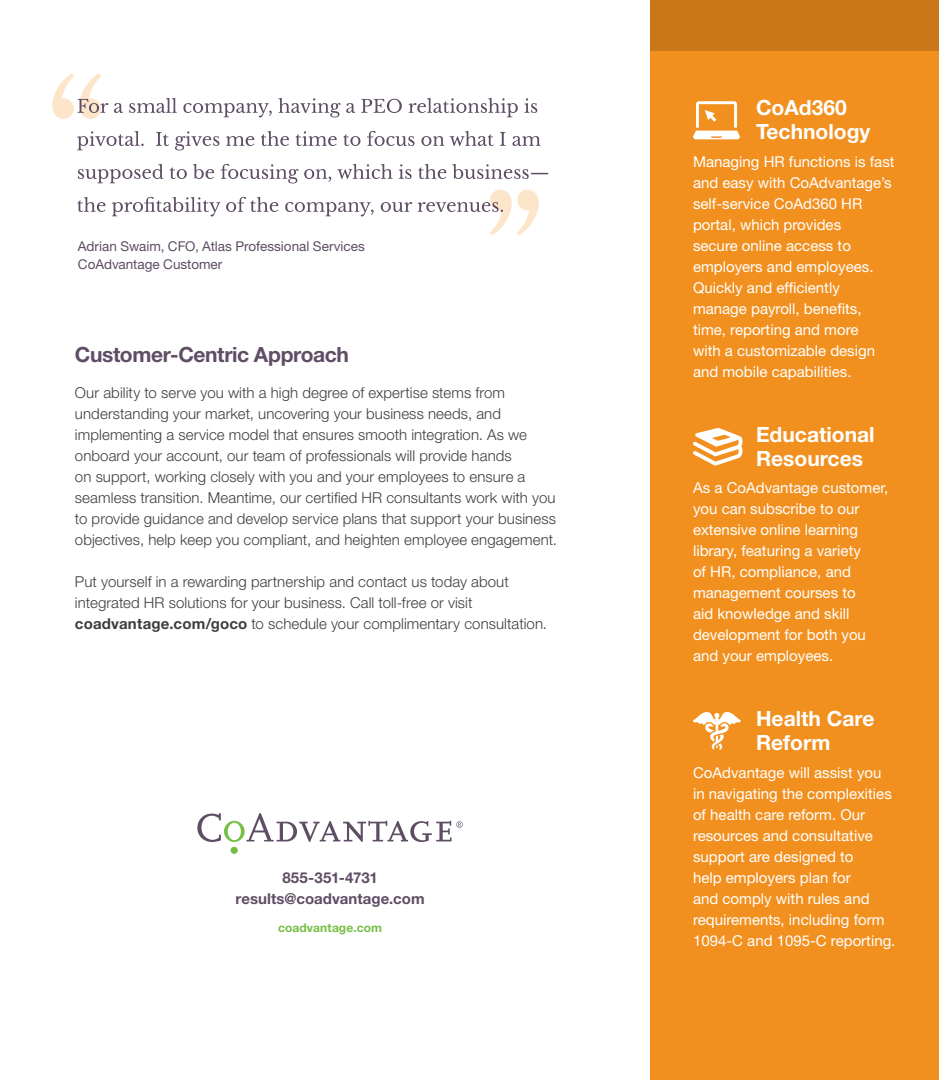
<style>
.page{position:relative;width:939px;height:1080px;background:#fff}
.page>*{position:absolute;margin:0;border:0;box-sizing:border-box;transform-origin:0 0}
.t1{font:700 21px/24px "Helvetica Neue LT Std";color:#fff}
.t2{font:700 21px "Helvetica Neue LT Std";letter-spacing:-.02em;color:#5e4d64}
.t3{font:300 15px/21px "Helvetica Neue LT Std";letter-spacing:.005em;color:#3e3e3f}
.t4{font:15px/21px "Helvetica Neue LT Std";color:#fff}
.t5{font:700 15px "Helvetica Neue LT Std";letter-spacing:.005em;color:#5e4d64}
.t6{font:13.5px "Helvetica Neue LT Std";color:#5e4d64}
.t7{font:700 12px "Helvetica Neue LT Std";letter-spacing:.01em;color:#75be43}
.s1{font-weight:700}
</style>
<div class="page">
<div style="left:649px;top:0;width:289px;height:1080px;background:#f2901f"></div>
<svg style="left:693px;top:101px;width:46px;height:38px"></svg>
<svg style="left:693px;top:428px;width:49px;height:38px"></svg>
<svg style="left:693px;top:712px;width:47px;height:38px"></svg>
<svg style="left:77px;top:190px;width:461px;height:45px"></svg>
<svg style="left:78px;top:164px;width:470px;height:19px"></svg>
<svg style="left:77px;top:131px;width:463px;height:19px"></svg>
<svg style="left:52px;top:73px;width:485px;height:46px"></svg>
<div style="left:649px;top:0;width:289px;height:51px;background:#c97719"></div>
<div style="left:230px;top:847px;width:8px;height:7px;background:#75be43;border-radius:50%"></div>
<svg style="left:197px;top:813px;width:265px;height:29px"></svg>
<p class="t6" style="left:78px;top:238px;width:288px">Adrian Swaim, CFO, Atlas Professional Services</p>
<p class="t6" style="left:78px;top:256px;width:146px">CoAdvantage Customer</p>
<p class="t2" style="left:75px;top:341px;width:275px">Customer-Centric Approach</p>
<p class="t3" style="left:75px;top:381px;width:483px">Our ability to serve you with a high degree of expertise stems from understanding your market, uncovering your business needs, and implementing a service model that ensures smooth integration. As we onboard your account, our team of professionals will provide hands<br>on support, working closely with you and your employees to ensure a seamless transition. Meantime, our certified HR consultants work with you to provide guidance and develop service plans that support your business objectives, help keep you compliant, and heighten employee engagement.</p>
<p class="t3" style="left:75px;top:570px;width:473px">Put yourself in a rewarding partnership and contact us today about integrated HR solutions for your business. Call toll-free or visit <span class="s1">coadvantage.com/goco</span> to schedule your complimentary consultation.</p>
<p class="t5" style="left:282px;top:869px;width:97px">855-351-4731</p>
<p class="t5" style="left:235px;top:890px;width:191px">results@coadvantage.com</p>
<p class="t7" style="left:278px;top:920px;width:105px">coadvantage.com</p>
<p class="t1" style="left:755px;top:95px;width:116px">CoAd360<br>Technology</p>
<p class="t4" style="left:692px;top:151px;width:203px">Managing HR functions is fast and easy with CoAdvantage’s self-service CoAd360 HR portal, which provides<br>secure online access to employers and employees.<br>Quickly and efficiently manage payroll, benefits, time, reporting and more<br>with a customizable design and mobile capabilities.</p>
<p class="t1" style="left:755px;top:422px;width:120px">Educational<br>Resources</p>
<p class="t4" style="left:692px;top:477px;width:197px">As a CoAdvantage customer, you can subscribe to our extensive online learning library, featuring a variety<br>of HR, compliance, and management courses to<br>aid knowledge and skill development for both you and your employees.</p>
<p class="t1" style="left:755px;top:706px;width:120px">Health Care<br>Reform</p>
<p class="t4" style="left:692px;top:762px;width:204px">CoAdvantage will assist you in navigating the complexities of health care reform. Our resources and consultative support are designed to<br>help employers plan for<br>and comply with rules and requirements, including form<br>1094-C and 1095-C reporting.</p>
</div>
